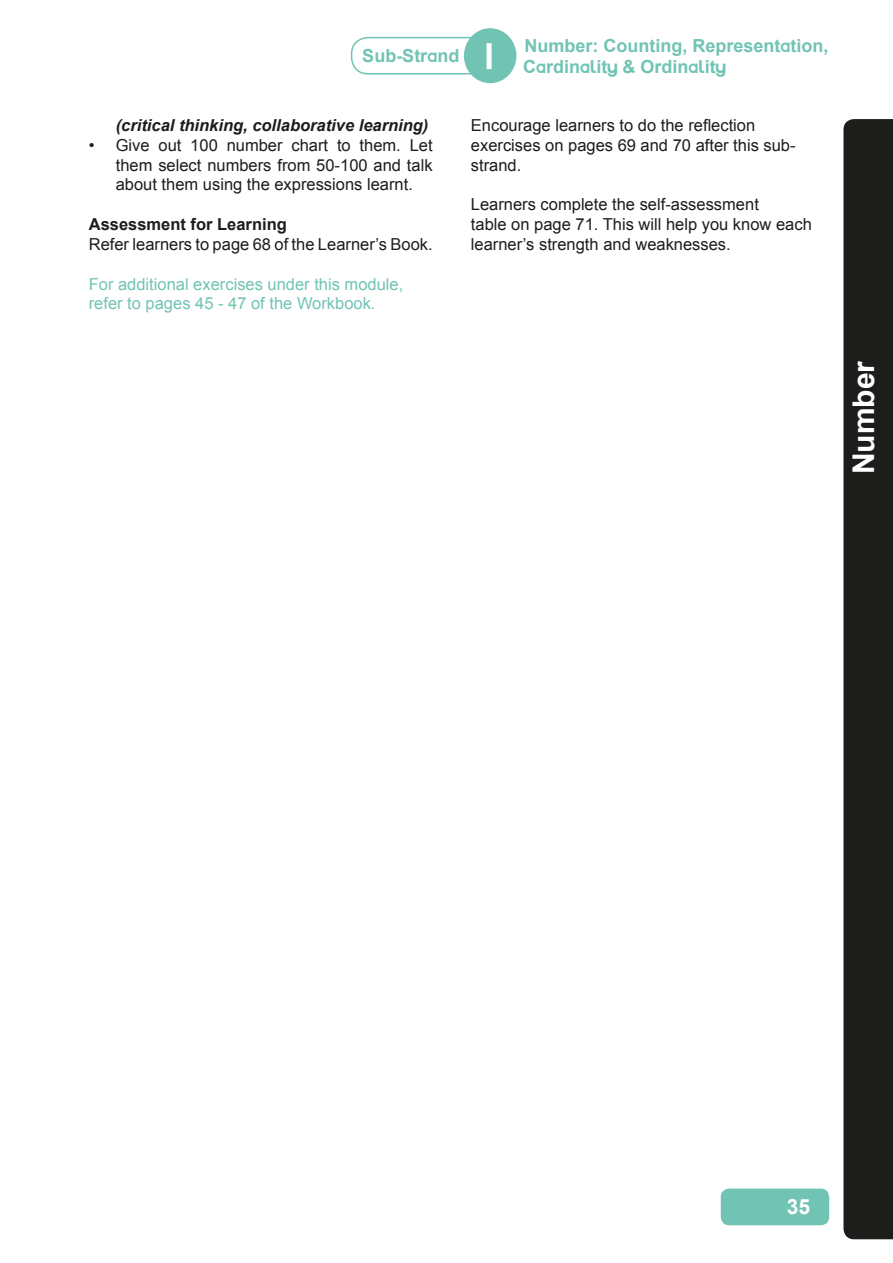
<style>
.page{position:relative;width:893px;height:1263px;background:#fff}
.page>*{position:absolute;margin:0;border:0;box-sizing:border-box;transform-origin:0 0}
.t1{font:700 30px "Preschool";color:#fff}
.t2{font:700 21px "Preschool";color:#fff}
.t3{font:700 18px/21px "Preschool";color:#71c3b4}
.t4{font:16.5px/19.8px "Arial";color:#1d1d1b}
.t5{font:16.5px/19.8px "Arial";color:#71c3b4}
.t6{font:italic 700 16.5px "Arial";color:#1d1d1b}
.t7{font:700 16.5px "Arial";color:#1d1d1b}
.s1{font-size:36px;color:#fff}
</style>
<div class="page">
<div style="left:843px;top:119px;width:50px;height:1120px;background:#1d1d1b"></div>
<div style="left:721px;top:1188px;width:108px;height:37px;background:#71c3b4;border-radius:9px"></div>
<div style="left:351px;top:37px;width:158px;height:38px;border:2px solid #71c3b4;border-radius:16px"></div>
<div style="left:464px;top:28px;width:52px;height:55px;background:#71c3b4;border-radius:50%"></div>
<p class="t3" style="left:362px;top:46px;width:135px">Sub-Strand <span class="s1">1</span></p>
<p class="t3" style="left:523px;top:36px;width:307px">Number: Counting, Representation,<br>Cardinality &amp; Ordinality</p>
<p class="t6" style="left:116px;top:115px;width:314px">(critical thinking, collaborative learning)</p>
<p class="t4" style="left:116px;top:135px;width:318px;text-align:justify;text-indent:-27px">• Give out 100 number chart to them. Let them select numbers from 50-100 and talk about them using the expressions learnt.</p>
<p class="t7" style="left:89px;top:213px;width:200px">Assessment for Learning</p>
<p class="t4" style="left:89px;top:234px;width:345px">Refer learners to page 68 of the Learner’s Book.</p>
<p class="t5" style="left:89px;top:274px;width:316px">For additional exercises under this module, refer to pages 45 - 47 of the Workbook.</p>
<p class="t4" style="left:471px;top:116px;width:326px">Encourage learners to do the reflection exercises on pages 69 and 70 after this sub&shy;strand.</p>
<p class="t4" style="left:471px;top:195px;width:342px">Learners complete the self-assessment<br>table on page 71. This will help you know each learner’s strength and weaknesses.</p>
<h1 class="t1" style="left:844px;top:474px;width:115px;rotate:-90deg">Number</h1>
<p class="t2" style="left:787px;top:1193px;width:25px">35</p>
</div>
